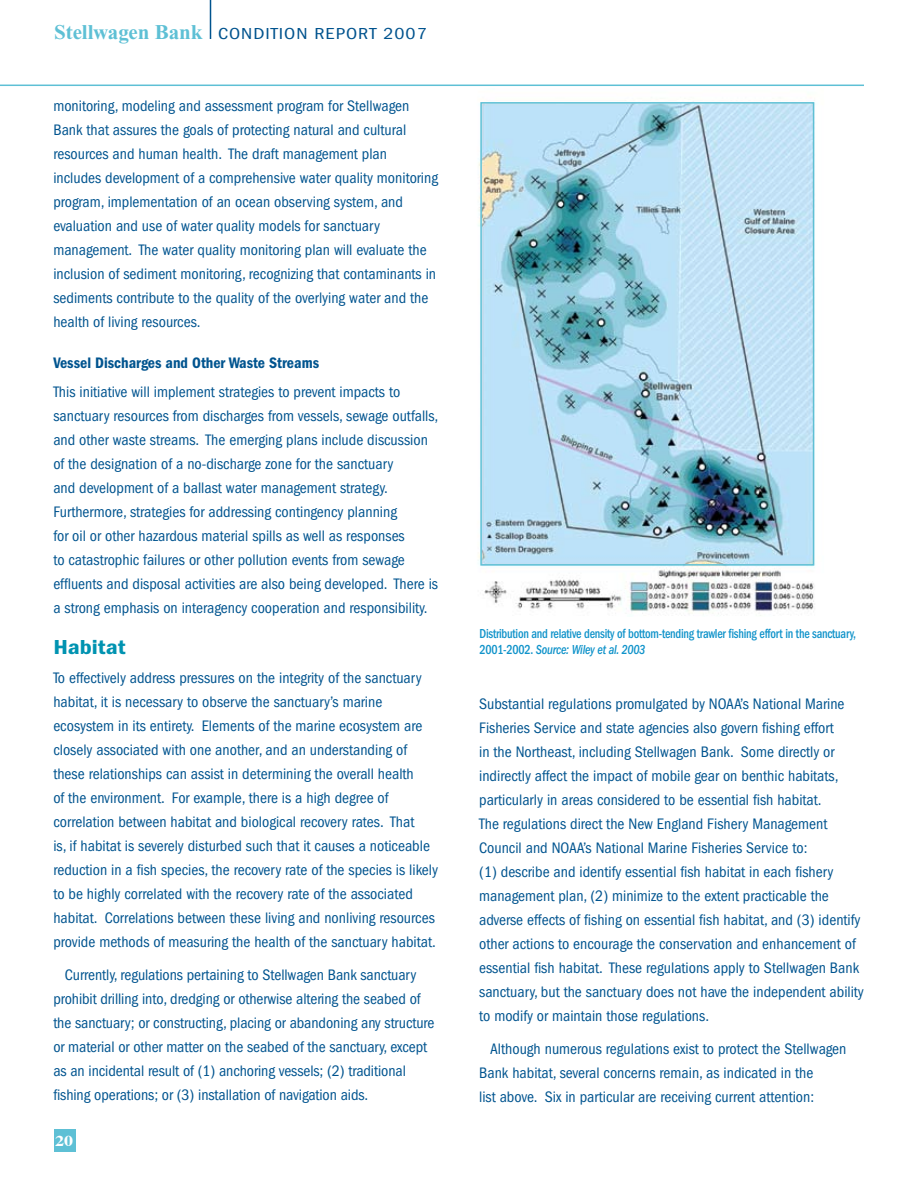
<style>
.page{position:relative;width:918px;height:1188px;background:#fff}
.page>*{position:absolute;margin:0;border:0;box-sizing:border-box;transform-origin:0 0}
.t1{font:600 condensed 21px "Franklin Gothic";color:#0093b1;scale:1.2 1}
.t2{font:condensed 16.5px "Franklin Gothic";letter-spacing:.05em;color:#00538e;scale:1.2 1}
.t3{font:condensed 15.75px/24px "Franklin Gothic";color:#00548f}
.t4{font:600 condensed 15.75px "Franklin Gothic";color:#00548f}
.t5{font:700 15px "Times";color:#fff;scale:1.2 1}
.t6{font:500 condensed 13.5px/16.2px "Franklin Gothic";letter-spacing:-.02em;color:#1093ca;scale:.9 1}
.s1{font-family:"Times New Roman";font-weight:700;font-stretch:normal;font-size:21px;color:#5ec0d5}
.s2{font-style:italic}
</style>
<div class="page">
<hr style="left:210px;top:0;width:1px;height:39px;background:#00538e">
<div style="left:54px;top:1130px;width:21px;height:22px;background:#5ec0d5"></div>
<hr style="left:0;top:85px;width:864px;height:1px;background:#5ec0d5">
<img style="left:478px;top:101px;width:338px;height:515px">
<div style="left:480px;top:102px;width:334px;height:464px;border:2px solid #5ec0d5"></div>
<p class="t2" style="left:54px;top:24px;width:312px"><span class="s1">Stellwagen Bank</span> CONDITION REPORT 2007</p>
<p class="t3" style="left:53px;top:94px;width:386px">monitoring, modeling and assessment program for Stellwagen Bank that assures the goals of protecting natural and cultural resources and human health. The draft management plan includes development of a comprehensive water quality monitoring program, implementation of an ocean observing system, and evaluation and use of water quality models for sanctuary management. The water quality monitoring plan will evaluate the inclusion of sediment monitoring, recognizing that contaminants in sediments contribute to the quality of the overlying water and the health of living resources.</p>
<p class="t4" style="left:53px;top:354px;width:267px">Vessel Discharges and Other Waste Streams</p>
<p class="t3" style="left:53px;top:380px;width:387px">This initiative will implement strategies to prevent impacts to sanctuary resources from discharges from vessels, sewage outfalls, and other waste streams. The emerging plans include discussion of the designation of a no-discharge zone for the sanctuary<br>and development of a ballast water management strategy.<br>Furthermore, strategies for addressing contingency planning<br>for oil or other hazardous material spills as well as responses<br>to catastrophic failures or other pollution events from sewage effluents and disposal activities are also being developed. There is a strong emphasis on interagency cooperation and responsibility.</p>
<h1 class="t1" style="left:53px;top:635px;width:62px">Habitat</h1>
<p class="t3" style="left:53px;top:666px;width:386px">To effectively address pressures on the integrity of the sanctuary habitat, it is necessary to observe the sanctuary’s marine ecosystem in its entirety. Elements of the marine ecosystem are closely associated with one another, and an understanding of these relationships can assist in determining the overall health<br>of the environment. For example, there is a high degree of correlation between habitat and biological recovery rates. That<br>is, if habitat is severely disturbed such that it causes a noticeable reduction in a fish species, the recovery rate of the species is likely to be highly correlated with the recovery rate of the associated habitat. Correlations between these living and nonliving resources provide methods of measuring the health of the sanctuary habitat.</p>
<p class="t3" style="left:53px;top:963px;width:383px;text-indent:12px">Currently, regulations pertaining to Stellwagen Bank sanctuary prohibit drilling into, dredging or otherwise altering the seabed of the sanctuary; or constructing, placing or abandoning any structure or material or other matter on the seabed of the sanctuary, except as an incidental result of (1) anchoring vessels; (2) traditional fishing operations; or (3) installation of navigation aids.</p>
<p class="t5" style="left:55px;top:1131px;width:16px">20</p>
<p class="t6" style="left:479px;top:625px;width:420px">Distribution and relative density of bottom-tending trawler fishing effort in the sanctuary,<br>2001-2002. <span class="s2">Source: Wiley et al. 2003</span></p>
<p class="t3" style="left:479px;top:692px;width:386px">Substantial regulations promulgated by NOAA’s National Marine Fisheries Service and state agencies also govern fishing effort<br>in the Northeast, including Stellwagen Bank. Some directly or indirectly affect the impact of mobile gear on benthic habitats, particularly in areas considered to be essential fish habitat.<br>The regulations direct the New England Fishery Management Council and NOAA’s National Marine Fisheries Service to:<br>(1) describe and identify essential fish habitat in each fishery management plan, (2) minimize to the extent practicable the adverse effects of fishing on essential fish habitat, and (3) identify other actions to encourage the conservation and enhancement of essential fish habitat. These regulations apply to Stellwagen Bank sanctuary, but the sanctuary does not have the independent ability to modify or maintain those regulations.</p>
<p class="t3" style="left:479px;top:1037px;width:369px;text-indent:11px">Although numerous regulations exist to protect the Stellwagen<br>Bank habitat, several concerns remain, as indicated in the<br>list above. Six in particular are receiving current attention:</p>
</div>
